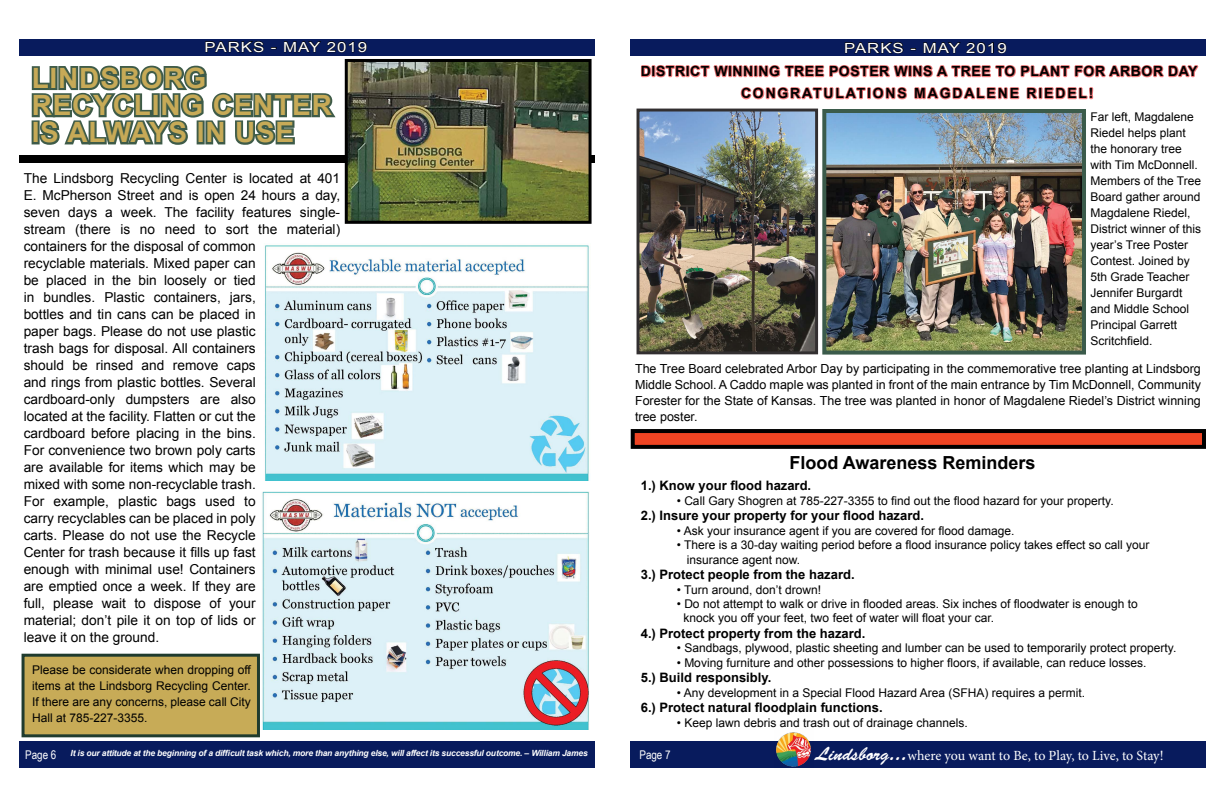
<style>
.page{position:relative;width:1224px;height:792px;background:#fff}
.page>*{position:absolute;margin:0;border:0;box-sizing:border-box;transform-origin:0 0}
.t1{font:700 28px/27.2px "Arial";letter-spacing:.03em;color:#c7aa57}
.t2{font:700 18px "Arial";color:#000}
.t3{font:700 14px/22px "Arial";letter-spacing:.04em;color:#000;text-align:center}
.t4{font:14px "Minion Pro";letter-spacing:-.005em;color:#fff}
.t5{font:14px "Arial";letter-spacing:.06em;color:#fff;scale:1.2 1}
.t6{font:13.7px/17px "Arial";color:#000}
.t7{font:700 13px "Arial";color:#000}
.t8{font:12.5px/16px "Arial";color:#000;text-align:justify}
.t9{font:12px/16px "Arial";color:#000}
.t10{font:12px "Arial Narrow";color:#fff}
.t11{font:italic 700 8.5px "Arial";letter-spacing:-.02em;color:#fff}
.s1{font-family:"Brush Script Std";font-size:19px}
.s2{font-family:"Brush Script Std";font-size:20px}
</style>
<div class="page">
<div style="left:19px;top:742px;width:576px;height:26px;background:#081b5d"></div>
<div style="left:630px;top:742px;width:576px;height:26px;background:#081b5d"></div>
<div style="left:630px;top:40px;width:576px;height:16px;background:#081b5d"></div>
<div style="left:19px;top:40px;width:576px;height:16px;background:#081b5d"></div>
<img style="left:775px;top:732px;width:39px;height:35px">
<div style="left:19px;top:156px;width:576px;height:7px;background:#000"></div>
<svg style="left:205px;top:41px;width:59px;height:11px"></svg>
<svg style="left:284px;top:41px;width:37px;height:11px"></svg>
<svg style="left:327px;top:41px;width:40px;height:11px"></svg>
<svg style="left:845px;top:42px;width:58px;height:11px"></svg>
<svg style="left:923px;top:42px;width:37px;height:11px"></svg>
<svg style="left:966px;top:42px;width:40px;height:11px"></svg>
<img style="left:262px;top:491px;width:327px;height:238px">
<img style="left:264px;top:245px;width:325px;height:235px">
<svg style="left:31px;top:65px;width:305px;height:80px"></svg>
<svg style="left:641px;top:65px;width:558px;height:35px"></svg>
<img style="left:641px;top:113px;width:173px;height:237px">
<div style="left:637px;top:109px;width:181px;height:245px;border:3px solid #322f30"></div>
<img style="left:827px;top:114px;width:254px;height:236px">
<div style="left:822px;top:109px;width:264px;height:246px;border:4px solid #3b5b4b"></div>
<div style="left:633px;top:431px;width:571px;height:16px;background:#ef4423"></div>
<div style="left:631px;top:429px;width:575px;height:20px;border:4px solid #000"></div>
<img style="left:349px;top:63px;width:239px;height:157px">
<div style="left:345px;top:59px;width:247px;height:165px;border:3px solid #000"></div>
<div style="left:22px;top:654px;width:238px;height:83px;background:#c7ab57;border:3px solid #1f3b2e"></div>
<p class="t5" style="left:205px;top:38px;width:137px">PARKS - MAY 2019</p>
<p class="t5" style="left:844px;top:39px;width:137px">PARKS - MAY 2019</p>
<h1 class="t1" style="left:32px;top:65px;width:302px">LINDSBORG<br>RECYCLING CENTER<br>IS ALWAYS IN USE</h1>
<p class="t6" style="left:24px;top:169px;width:318px">The Lindsborg Recycling Center is located at 401<br>E. McPherson Street and is open 24 hours a day, seven days a week. The facility features single&shy;stream (there is no need to sort the material) containers for the disposal of common<br>recyclable materials. Mixed paper can<br>be placed in the bin loosely or tied<br>in bundles. Plastic containers, jars,<br>bottles and tin cans can be placed in<br>paper bags. Please do not use plastic<br>trash bags for disposal. All containers<br>should be rinsed and remove caps<br>and rings from plastic bottles. Several cardboard-only dumpsters are also<br>located at the facility. Flatten or cut the<br>cardboard before placing in the bins.<br>For convenience two brown poly carts<br>are available for items which may be<br>mixed with some non-recyclable trash.<br>For example, plastic bags used to<br>carry recyclables can be placed in poly<br>carts. Please do not use the Recycle<br>Center for trash because it fills up fast<br>enough with minimal use! Containers<br>are emptied once a week. If they are<br>full, please wait to dispose of your<br>material; don’t pile it on top of lids or<br>leave it on the ground.</p>
<p class="t3" style="left:641px;top:61px;width:558px">DISTRICT WINNING TREE POSTER WINS A TREE TO PLANT FOR ARBOR DAY<br>CONGRATULATIONS MAGDALENE RIEDEL!</p>
<p class="t9" style="left:1090px;top:109px;width:112px">Far left, Magdalene<br>Riedel helps plant the honorary tree with Tim McDonnell.<br>Members of the Tree<br>Board gather around<br>Magdalene Riedel,<br>District winner of this year’s Tree Poster<br>Contest. Joined by<br>5th Grade Teacher<br>Jennifer Burgardt and Middle School<br>Principal Garrett<br>Scritchfield.</p>
<p class="t8" style="left:635px;top:361px;width:567px">The Tree Board celebrated Arbor Day by participating in the commemorative tree planting at Lindsborg Middle School. A Caddo maple was planted in front of the main entrance by Tim McDonnell, Community Forester for the State of Kansas. The tree was planted in honor of Magdalene Riedel’s District winning tree poster.</p>
<h2 class="t2" style="left:789px;top:450px;width:248px">Flood Awareness Reminders</h2>
<p class="t7" style="left:641px;top:477px;width:172px">1.) Know your flood hazard.</p>
<p class="t9" style="left:677px;top:493px;width:438px">• Call Gary Shogren at 785-227-3355 to find out the flood hazard for your property.</p>
<p class="t7" style="left:641px;top:507px;width:285px">2.) Insure your property for your flood hazard.</p>
<p class="t9" style="left:677px;top:523px;width:339px">• Ask your insurance agent if you are covered for flood damage.</p>
<p class="t9" style="left:687px;top:538px;width:464px;line-height:14.4px;text-indent:-10px">• There is a 30-day waiting period before a flood insurance policy takes effect so call your insurance agent now.</p>
<p class="t7" style="left:641px;top:566px;width:215px">3.) Protect people from the hazard.</p>
<p class="t9" style="left:677px;top:582px;width:146px">• Turn around, don’t drown!</p>
<p class="t9" style="left:683px;top:597px;width:456px;line-height:14.4px;text-indent:-7px">• Do not attempt to walk or drive in flooded areas. Six inches of floodwater is enough to knock you off your feet, two feet of water will float your car.</p>
<p class="t7" style="left:641px;top:625px;width:226px">4.) Protect property from the hazard.</p>
<p class="t9" style="left:677px;top:640px;width:501px">• Sandbags, plywood, plastic sheeting and lumber can be used to temporarily protect property.</p>
<p class="t9" style="left:677px;top:655px;width:471px">• Moving furniture and other possessions to higher floors, if available, can reduce losses.</p>
<p class="t7" style="left:641px;top:669px;width:132px">5.) Build responsibly.</p>
<p class="t9" style="left:677px;top:685px;width:410px">• Any development in a Special Flood Hazard Area (SFHA) requires a permit.</p>
<p class="t7" style="left:641px;top:699px;width:243px">6.) Protect natural floodplain functions.</p>
<p class="t9" style="left:677px;top:715px;width:293px">• Keep lawn debris and trash out of drainage channels.</p>
<p class="t9" style="left:32px;top:662px;width:220px;text-align:justify">Please be considerate when dropping off items at the Lindsborg Recycling Center.<br>If there are any concerns, please call City Hall at 785-227-3355.</p>
<p class="t10" style="left:25px;top:746px;width:33px">Page 6</p>
<p class="t10" style="left:639px;top:746px;width:33px">Page 7</p>
<p class="t4" style="left:815px;top:746px;width:350px"><span class="s1">Lindsborg</span><span class="s2">...</span>where you want to Be, to Play, to Live, to Stay!</p>
<p class="t11" style="left:70px;top:747px;width:519px">It is our attitude at the beginning of a difficult task which, more than anything else, will affect its successful outcome. – William James</p>
</div>
